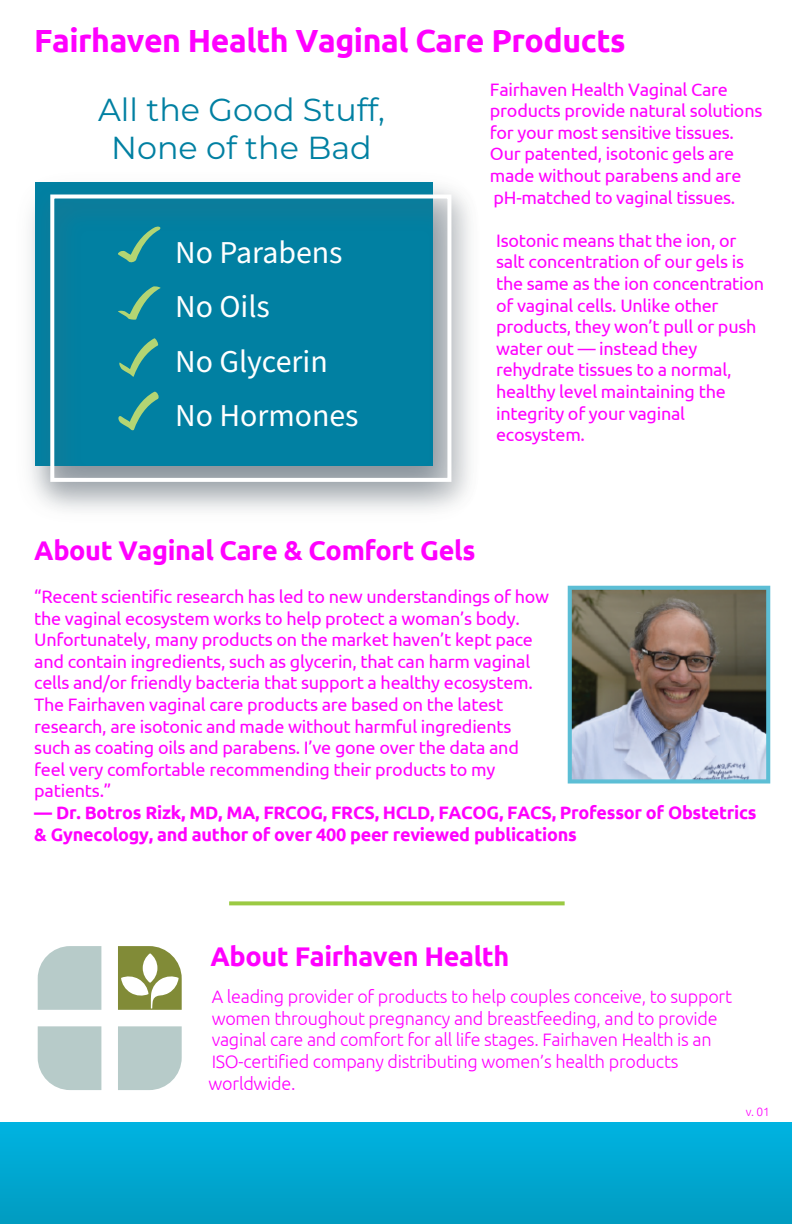
<style>
.page{position:relative;width:792px;height:1224px;background:#fff}
.page>*{position:absolute;margin:0;border:0;box-sizing:border-box;transform-origin:0 0}
.t1{font:700 32px "Ubuntu";letter-spacing:-.015em;color:#f0f}
.t2{font:31.8px/54.2px "Source Sans Pro";color:#fff}
.t3{font:31.8px/38.2px "Montserrat";color:#0180a2;text-align:center}
.t4{font:700 27px "Ubuntu";letter-spacing:-.015em;color:#f0f}
.t5{font:18px/21.6px "Ubuntu";letter-spacing:-.015em;color:#f0f}
.t6{font:300 18px/21.6px "Ubuntu";letter-spacing:-.015em;color:#f0f}
.t7{font:700 18px/21.6px "Ubuntu";letter-spacing:-.015em;color:#f0f}
.t8{font:300 12px "Ubuntu";color:#f0f}
.s1{color:#0180a2}
</style>
<div class="page">
<div style="left:0;top:1122px;width:792px;height:102px;background:linear-gradient(to bottom,#00b3e1,#019cc0)"></div>
<svg style="left:229px;top:901px;width:336px;height:4px"></svg>
<svg style="left:38px;top:1026px;width:63px;height:64px;background:#bbcecc"></svg>
<svg style="left:118px;top:1026px;width:64px;height:64px;background:#bbcecc"></svg>
<svg style="left:38px;top:946px;width:63px;height:64px;background:#bbcecc"></svg>
<svg style="left:118px;top:946px;width:64px;height:64px"></svg>
<img style="left:567px;top:585px;width:204px;height:199px">
<img style="left:30px;top:182px;width:440px;height:328px">
<div style="left:50px;top:195px;width:401px;height:287px;border:4px solid #fff"></div>
<h1 class="t1" style="left:34px;top:27px;width:593px">Fairhaven Health Vaginal Care Products</h1>
<p class="t5" style="left:490px;top:79px;width:274px">Fairhaven Health Vaginal Care products provide natural solutions for your most sensitive tissues.<br>Our patented, isotonic gels are made without parabens and are pH-matched to vaginal tissues.</p>
<p class="t5" style="left:496px;top:231px;width:270px">Isotonic means that the ion, or salt concentration of our gels is the same as the ion concentration of vaginal cells. Unlike other products, they won’t pull or push water out — instead they rehydrate tissues to a normal, healthy level maintaining the integrity of your vaginal ecosystem.</p>
<h2 class="t3" style="left:98px;top:93px;width:288px">All the Good Stuff,<br>None of the Bad</h2>
<h2 class="t2" style="left:175px;top:228px;width:214px">No Parabens<br>No Oils<br>No Glycerin<br>No Hormones<span class="s1">es</span></h2>
<h3 class="t4" style="left:34px;top:539px;width:443px">About Vaginal Care &amp; Comfort Gels</h3>
<p class="t5" style="left:34px;top:585px;width:517px">“Recent scientific research has led to new understandings of how the vaginal ecosystem works to help protect a woman’s body.<br>Unfortunately, many products on the market haven’t kept pace and contain ingredients, such as glycerin, that can harm vaginal cells and/or friendly bacteria that support a healthy ecosystem.<br>The Fairhaven vaginal care products are based on the latest research, are isotonic and made without harmful ingredients such as coating oils and parabens. I’ve gone over the data and feel very comfortable recommending their products to my patients.”</p>
<p class="t7" style="left:34px;top:803px;width:724px">— Dr. Botros Rizk, MD, MA, FRCOG, FRCS, HCLD, FACOG, FACS, Professor of Obstetrics &amp; Gynecology, and author of over 400 peer reviewed publications</p>
<h3 class="t4" style="left:210px;top:945px;width:300px">About Fairhaven Health</h3>
<p class="t6" style="left:209px;top:987px;width:525px">A leading provider of products to help couples conceive, to support women throughout pregnancy and breastfeeding, and to provide vaginal care and comfort for all life stages. Fairhaven Health is an ISO-certified company distributing women’s health products worldwide.</p>
<p class="t8" style="left:746px;top:1107px;width:26px">v. 01</p>
</div>
